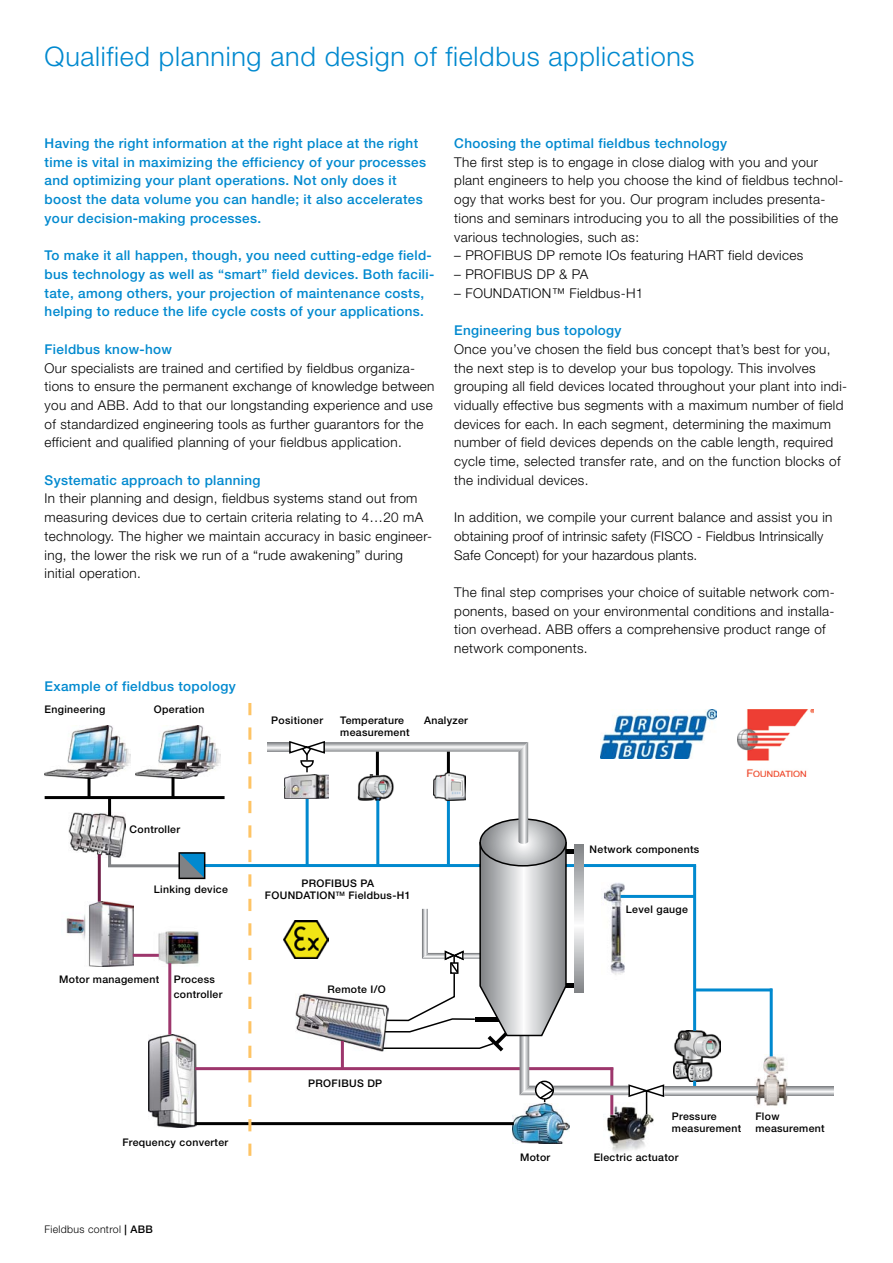
<style>
.page{position:relative;width:893px;height:1263px;background:#fff}
.page>*{position:absolute;margin:0;border:0;box-sizing:border-box;transform-origin:0 0}
.大标{font:300 27px "Helvetica Neue";letter-spacing:.025em;color:#0089cf}
.Cover_Cover_title__c{font:300 13.5px/18.8px "Helvetica Neue";letter-spacing:.025em;color:#000}
.Cover_Cover_title__c-2{font:500 13.5px/18.8px "Helvetica Neue";letter-spacing:.025em;color:#0089cf}
.Insides_and_back_cov{font:500 10.5px "Helvetica Neue";letter-spacing:.03em;color:#000}
.Insides_and_back_cov-2{font:300 10.5px "Helvetica Neue";letter-spacing:.03em;color:#000}
.s1{font-weight:500}
</style>
<div class="page">
<img style="left:45px;top:725px;width:85px;height:53px">
<img style="left:68px;top:812px;width:57px;height:45px">
<img style="left:66px;top:901px;width:67px;height:65px">
<img style="left:513px;top:1114px;width:57px;height:29px">
<img style="left:607px;top:1114px;width:46px;height:39px">
<img style="left:149px;top:1034px;width:47px;height:94px">
<img style="left:153px;top:931px;width:46px;height:40px">
<img style="left:135px;top:725px;width:86px;height:53px">
<hr style="left:88px;top:778px;width:3px;height:19px;background:#000">
<hr style="left:171px;top:777px;width:3px;height:20px;background:#000">
<hr style="left:108px;top:797px;width:3px;height:19px;background:#000">
<svg style="left:108px;top:855px;width:3px;height:9px"></svg>
<hr style="left:45px;top:796px;width:180px;height:3px;background:#000">
<hr style="left:108px;top:864px;width:71px;height:3px;background:#808285">
<hr style="left:133px;top:954px;width:26px;height:3px;background:#9d366c">
<hr style="left:195px;top:1122px;width:319px;height:3px;background:#000">
<hr style="left:195px;top:1067px;width:418px;height:3px;background:#9d366c">
<hr style="left:204px;top:864px;width:492px;height:3px;background:#0089cf">
<hr style="left:694px;top:988px;width:78px;height:3px;background:#0089cf">
<hr style="left:98px;top:854px;width:3px;height:48px;background:#6f1e48">
<svg style="left:248px;top:703px;width:3px;height:453px"></svg>
<hr style="left:168px;top:963px;width:3px;height:71px;background:#9d366c">
<hr style="left:610px;top:1067px;width:3px;height:48px;background:#9d366c">
<svg style="left:268px;top:742px;width:20px;height:10px"></svg>
<img style="left:673px;top:1030px;width:47px;height:51px">
<img style="left:285px;top:776px;width:3px;height:22px">
<img style="left:284px;top:931px;width:4px;height:18px">
<img style="left:754px;top:1054px;width:35px;height:52px">
<svg style="left:181px;top:855px;width:21px;height:21px"></svg>
<div style="left:178px;top:852px;width:27px;height:27px;border:2px solid #000"></div>
<svg style="left:288px;top:741px;width:377px;height:373px"></svg>
<img style="left:601px;top:710px;width:115px;height:48px">
<img style="left:738px;top:709px;width:75px;height:67px">
<hr style="left:376px;top:800px;width:3px;height:65px;background:#0089cf">
<hr style="left:376px;top:752px;width:3px;height:24px;background:#000">
<hr style="left:447px;top:752px;width:3px;height:21px;background:#000">
<hr style="left:693px;top:865px;width:3px;height:166px;background:#0089cf">
<svg style="left:693px;top:1081px;width:3px;height:5px"></svg>
<hr style="left:770px;top:988px;width:3px;height:68px;background:#0089cf">
<svg style="left:664px;top:1086px;width:93px;height:9px"></svg>
<svg style="left:786px;top:1086px;width:47px;height:9px"></svg>
<hr style="left:620px;top:895px;width:75px;height:3px;background:#0089cf">
<p class="大标" style="left:45px;top:40px;width:651px">Qualified planning and design of fieldbus applications</p>
<p class="Cover_Cover_title__c-2" style="left:45px;top:134px;width:383px">Having the right information at the right place at the right time is vital in maximizing the efficiency of your processes and optimizing your plant operations. Not only does it boost the data volume you can handle; it also accelerates your decision-making processes.</p>
<p class="Cover_Cover_title__c-2" style="left:45px;top:246px;width:391px">To make it all happen, though, you need cutting-edge field&shy;bus technology as well as “smart” field devices. Both facili&shy;tate, among others, your projection of maintenance costs, helping to reduce the life cycle costs of your applications.</p>
<p class="Cover_Cover_title__c-2" style="left:45px;top:339px;width:129px">Fieldbus know-how</p>
<p class="Cover_Cover_title__c" style="left:45px;top:358px;width:391px">Our specialists are trained and certified by fieldbus organiza&shy;tions to ensure the permanent exchange of knowledge between you and ABB. Add to that our longstanding experience and use of standardized engineering tools as further guarantors for the efficient and qualified planning of your fieldbus application.</p>
<p class="Cover_Cover_title__c-2" style="left:45px;top:470px;width:217px">Systematic approach to planning</p>
<p class="Cover_Cover_title__c" style="left:45px;top:489px;width:389px">In their planning and design, fieldbus systems stand out from measuring devices due to certain criteria relating to 4…20 mA technology. The higher we maintain accuracy in basic engineer&shy;ing, the lower the risk we run of a “rude awakening” during initial operation.</p>
<p class="Cover_Cover_title__c-2" style="left:45px;top:676px;width:193px">Example of fieldbus topology</p>
<p class="Cover_Cover_title__c-2" style="left:454px;top:134px;width:274px">Choosing the optimal fieldbus technology</p>
<p class="Cover_Cover_title__c" style="left:454px;top:152px;width:391px">The first step is to engage in close dialog with you and your plant engineers to help you choose the kind of fieldbus technol&shy;ogy that works best for you. Our program includes presenta&shy;tions and seminars introducing you to all the possibilities of the various technologies, such as:</p>
<p class="Cover_Cover_title__c" style="left:454px;top:246px;width:350px">– PROFIBUS DP remote IOs featuring HART field devices</p>
<p class="Cover_Cover_title__c" style="left:454px;top:264px;width:136px">– PROFIBUS DP &amp; PA</p>
<p class="Cover_Cover_title__c" style="left:454px;top:283px;width:191px">– FOUNDATION™ Fieldbus-H1</p>
<p class="Cover_Cover_title__c-2" style="left:454px;top:321px;width:169px">Engineering bus topology</p>
<p class="Cover_Cover_title__c" style="left:454px;top:339px;width:394px">Once you’ve chosen the field bus concept that’s best for you, the next step is to develop your bus topology. This involves grouping all field devices located throughout your plant into indi&shy;vidually effective bus segments with a maximum number of field devices for each. In each segment, determining the maximum number of field devices depends on the cable length, required cycle time, selected transfer rate, and on the function blocks of the individual devices.</p>
<p class="Cover_Cover_title__c" style="left:454px;top:508px;width:380px">In addition, we compile your current balance and assist you in obtaining proof of intrinsic safety (FISCO - Fieldbus Intrinsically<br>Safe Concept) for your hazardous plants.</p>
<p class="Cover_Cover_title__c" style="left:454px;top:583px;width:382px">The final step comprises your choice of suitable network com&shy;ponents, based on your environmental conditions and installa&shy;tion overhead. ABB offers a comprehensive product range of network components.</p>
<p class="Insides_and_back_cov" style="left:45px;top:703px;width:62px">Engineering</p>
<p class="Insides_and_back_cov" style="left:154px;top:703px;width:52px">Operation</p>
<p class="Insides_and_back_cov" style="left:130px;top:823px;width:52px">Controller</p>
<p class="Insides_and_back_cov" style="left:154px;top:883px;width:75px">Linking device</p>
<p class="Insides_and_back_cov" style="left:59px;top:973px;width:102px">Motor management</p>
<p class="Insides_and_back_cov" style="left:174px;top:973px;width:43px">Process</p>
<p class="Insides_and_back_cov" style="left:174px;top:988px;width:50px">controller</p>
<p class="Insides_and_back_cov" style="left:122px;top:1136px;width:107px">Frequency converter</p>
<p class="Insides_and_back_cov-2" style="left:45px;top:1223px;width:110px">Fieldbus control <span class="s1">| ABB</span></p>
<p class="Insides_and_back_cov" style="left:271px;top:714px;width:53px">Positioner</p>
<p class="Insides_and_back_cov" style="left:340px;top:714px;width:65px">Temperature</p>
<p class="Insides_and_back_cov" style="left:424px;top:714px;width:45px">Analyzer</p>
<p class="Insides_and_back_cov" style="left:340px;top:726px;width:71px">measurement</p>
<p class="Insides_and_back_cov" style="left:301px;top:877px;width:74px">PROFIBUS PA</p>
<p class="Insides_and_back_cov" style="left:265px;top:889px;width:147px">FOUNDATION<sup>TM</sup> Fieldbus-H1</p>
<p class="Insides_and_back_cov" style="left:328px;top:983px;width:60px">Remote I/O</p>
<p class="Insides_and_back_cov" style="left:308px;top:1076px;width:75px">PROFIBUS DP</p>
<p class="Insides_and_back_cov" style="left:590px;top:843px;width:111px">Network components</p>
<p class="Insides_and_back_cov" style="left:626px;top:903px;width:63px">Level gauge</p>
<p class="Insides_and_back_cov" style="left:520px;top:1150px;width:32px">Motor</p>
<p class="Insides_and_back_cov" style="left:672px;top:1110px;width:46px">Pressure</p>
<p class="Insides_and_back_cov" style="left:672px;top:1122px;width:71px">measurement</p>
<p class="Insides_and_back_cov" style="left:594px;top:1150px;width:86px">Electric actuator</p>
<p class="Insides_and_back_cov" style="left:755px;top:1110px;width:26px">Flow</p>
<p class="Insides_and_back_cov" style="left:755px;top:1122px;width:71px">measurement</p>
</div>
